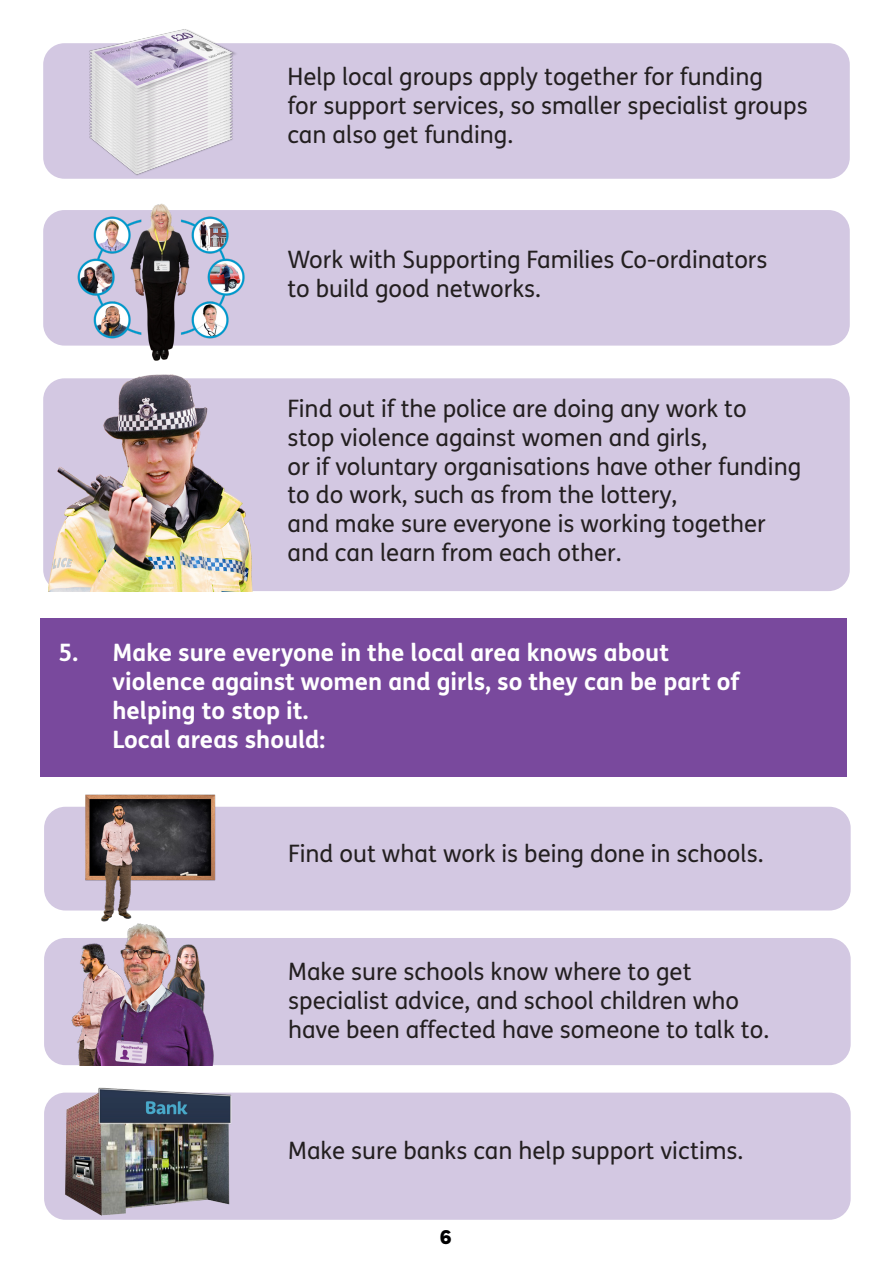
<style>
.page{position:relative;width:893px;height:1263px;background:#fff}
.page>*{position:absolute;margin:0;border:0;box-sizing:border-box;transform-origin:0 0}
.t1{font:24px/28.8px "FS Me";color:#231f20}
.t2{font:700 24px "FS Me";color:#fff}
.t3{font:900 21px "Sofia Pro";color:#000001}
</style>
<div class="page">
<div style="left:43px;top:43px;width:807px;height:136px;background:#d3c8e2;border-radius:21px"></div>
<div style="left:43px;top:210px;width:807px;height:136px;background:#d3c8e2;border-radius:21px"></div>
<div style="left:43px;top:378px;width:807px;height:213px;background:#d3c8e2;border-radius:21px"></div>
<div style="left:44px;top:807px;width:807px;height:103px;background:#d3c8e2;border-radius:21px"></div>
<div style="left:44px;top:938px;width:807px;height:127px;background:#d3c8e2;border-radius:21px"></div>
<div style="left:44px;top:1092px;width:807px;height:128px;background:#d3c8e2;border-radius:21px"></div>
<div style="left:40px;top:619px;width:807px;height:158px;background:#79499d"></div>
<img style="left:85px;top:29px;width:152px;height:150px">
<img style="left:75px;top:203px;width:172px;height:158px">
<img style="left:43px;top:374px;width:217px;height:217px">
<img style="left:81px;top:794px;width:138px;height:126px">
<img style="left:71px;top:920px;width:143px;height:145px">
<img style="left:55px;top:1087px;width:184px;height:131px">
<p class="t1" style="left:287px;top:62px;width:477px">Help local groups apply together for funding</p>
<p class="t1" style="left:287px;top:90px;width:522px">for support services, so smaller specialist groups can also get funding.</p>
<p class="t1" style="left:287px;top:245px;width:482px">Work with Supporting Families Co-ordinators</p>
<p class="t1" style="left:287px;top:274px;width:255px">to build good networks.</p>
<p class="t1" style="left:287px;top:394px;width:461px">Find out if the police are doing any work to</p>
<p class="t1" style="left:287px;top:422px;width:421px">stop violence against women and girls,</p>
<p class="t1" style="left:287px;top:451px;width:515px">or if voluntary organisations have other funding to do work, such as from the lottery,</p>
<p class="t1" style="left:287px;top:509px;width:480px">and make sure everyone is working together</p>
<p class="t1" style="left:287px;top:538px;width:336px">and can learn from each other.</p>
<p class="t2" style="left:58px;top:634px;width:612px">5. Make sure everyone in the local area knows about</p>
<p class="t2" style="left:112px;top:663px;width:629px">violence against women and girls, so they can be part of</p>
<p class="t2" style="left:112px;top:692px;width:197px">helping to stop it.</p>
<p class="t2" style="left:112px;top:721px;width:214px">Local areas should:</p>
<p class="t1" style="left:288px;top:838px;width:477px">Find out what work is being done in schools.</p>
<p class="t1" style="left:288px;top:957px;width:405px">Make sure schools know where to get</p>
<p class="t1" style="left:288px;top:986px;width:452px">specialist advice, and school children who</p>
<p class="t1" style="left:288px;top:1014px;width:482px">have been affected have someone to talk to.</p>
<p class="t1" style="left:288px;top:1136px;width:457px">Make sure banks can help support victims.</p>
<p class="t3" style="left:439px;top:1220px;width:14px">6</p>
</div>
